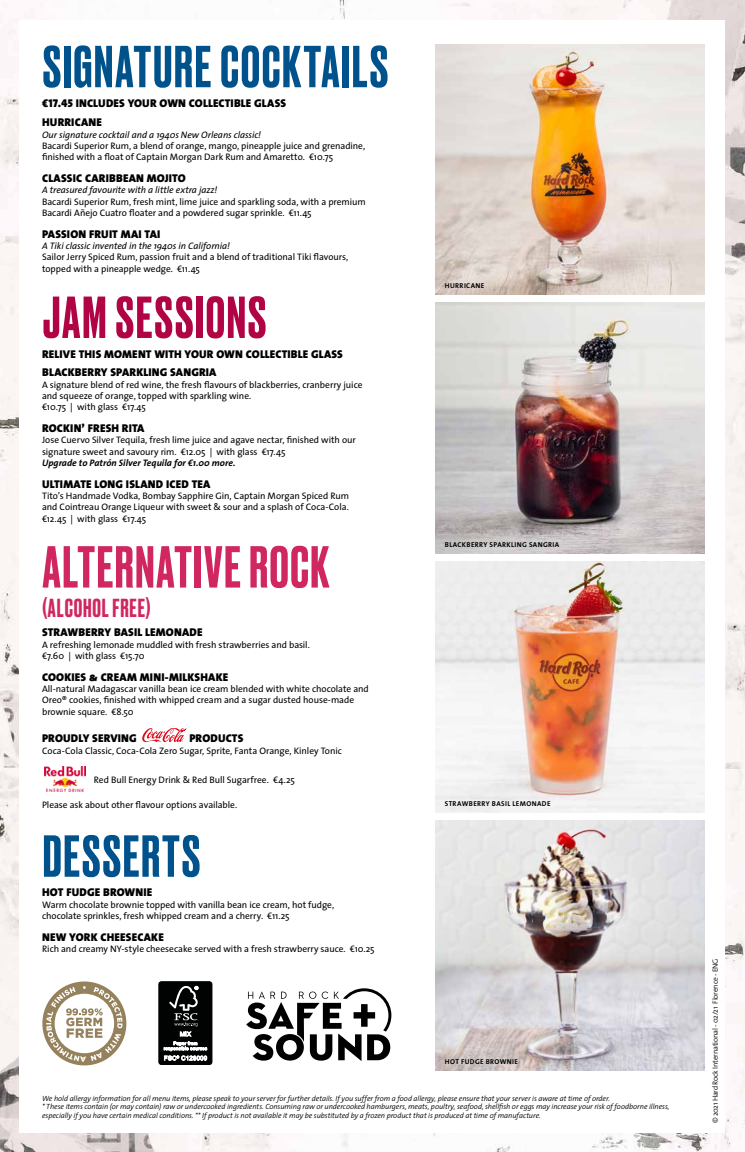
<style>
.page{position:relative;width:745px;height:1152px;background:#fff}
.page>*{position:absolute;margin:0;border:0;box-sizing:border-box;transform-origin:0 0}
.t1{font:500 55.62px "Druk";letter-spacing:.03em;color:#00528d}
.t2{font:500 55.62px "Druk";letter-spacing:.03em;color:#d02760}
.t3{font:500 55.62px "Druk";letter-spacing:.03em;color:#b10444}
.t4{font:500 24.5px "Druk";letter-spacing:.035em;color:#d02760}
.t5{font:11.38px "The Sans Black Caps";letter-spacing:.015em;color:#000}
.t6{font:9.38px/11.4px "The Sans";letter-spacing:-.005em;color:#000}
.t7{font:italic 300 7.5px/8.5px "The Sans";letter-spacing:-.01em;color:#000}
.t8{font:300 7.5px "The Sans";letter-spacing:-.025em;color:#000}
.t9{font:7.12px "The Sans Bold Caps";letter-spacing:.055em;color:#000}
.s1{font-style:italic}
.s2{font-weight:700;font-style:italic}
</style>
<div class="page">
<img style="left:0;top:0;width:744px;height:1152px">
<img style="left:0;top:622px;width:322px;height:530px">
<img style="left:618px;top:0;width:126px;height:697px">
<div style="left:20px;top:20px;width:704px;height:1112px;background:#fff"></div>
<img style="left:435px;top:820px;width:269px;height:251px">
<img style="left:435px;top:561px;width:269px;height:251px">
<img style="left:435px;top:303px;width:269px;height:250px">
<img style="left:435px;top:44px;width:269px;height:251px">
<div style="left:159px;top:981px;width:53px;height:83px;background:#010202;border-radius:3px"></div>
<div style="left:158px;top:981px;width:54px;height:83px;border:1px solid #010202;border-radius:3px"></div>
<svg style="left:164px;top:986px;width:43px;height:74px"></svg>
<svg style="left:42px;top:981px;width:84px;height:84px"></svg>
<svg style="left:246px;top:988px;width:145px;height:73px"></svg>
<svg style="left:142px;top:728px;width:44px;height:14px"></svg>
<img style="left:44px;top:766px;width:42px;height:25px">
<p class="t1" style="left:43px;top:29px;width:347px">SIGNATURE COCKTAILS</p>
<p class="t5" style="left:42px;top:113px;width:61px">HURRICANE</p>
<p class="t6" style="left:42px;top:129px;width:324px"><span class="s1">Our signature cocktail and a 1940s New Orleans classic!<br></span>Bacardi Superior Rum, a blend of orange, mango, pineapple juice and grenadine, finished with a float of Captain Morgan Dark Rum and Amaretto. €10.75</p>
<p class="t5" style="left:42px;top:168px;width:145px">CLASSIC CARIBBEAN MOJITO</p>
<p class="t6" style="left:42px;top:184px;width:325px"><span class="s1">A treasured favourite with a little extra jazz!<br></span>Bacardi Superior Rum, fresh mint, lime juice and sparkling soda, with a premium<br>Bacardi Añejo Cuatro floater and a powdered sugar sprinkle. €11.45</p>
<p class="t5" style="left:42px;top:224px;width:120px">PASSION FRUIT MAI TAI</p>
<p class="t6" style="left:42px;top:240px;width:307px"><span class="s1">A Tiki classic invented in the 1940s in California!<br></span>Sailor Jerry Spiced Rum, passion fruit and a blend of traditional Tiki flavours, topped with a pineapple wedge. €11.45</p>
<p class="t5" style="left:42px;top:93px;width:245px">€17.45 INCLUDES YOUR OWN COLLECTIBLE GLASS</p>
<p class="t3" style="left:43px;top:279px;width:225px">JAM SESSIONS</p>
<p class="t5" style="left:42px;top:363px;width:176px">BLACKBERRY SPARKLING SANGRIA</p>
<p class="t6" style="left:42px;top:378px;width:322px">A signature blend of red wine, the fresh flavours of blackberries, cranberry juice and squeeze of orange, topped with sparkling wine.<br>€10.75 | with glass €17.45</p>
<p class="t5" style="left:42px;top:418px;width:104px">ROCKIN’ FRESH RITA</p>
<p class="t6" style="left:42px;top:434px;width:315px">Jose Cuervo Silver Tequila, fresh lime juice and agave nectar, finished with our signature sweet and savoury rim. €12.05 | with glass €17.45<br><span class="s2">Upgrade to Patrón Silver Tequila for €1.00 more.</span></p>
<p class="t5" style="left:42px;top:474px;width:170px">ULTIMATE LONG ISLAND ICED TEA</p>
<p class="t6" style="left:42px;top:490px;width:308px;text-align:justify">Tito’s Handmade Vodka, Bombay Sapphire Gin, Captain Morgan Spiced Rum and Cointreau Orange Liqueur with sweet &amp; sour and a splash of Coca-Cola. €12.45 | with glass €17.45</p>
<p class="t5" style="left:42px;top:344px;width:302px">RELIVE THIS MOMENT WITH YOUR OWN COLLECTIBLE GLASS</p>
<p class="t2" style="left:43px;top:529px;width:288px">ALTERNATIVE ROCK</p>
<p class="t4" style="left:42px;top:591px;width:110px">(ALCOHOL FREE)</p>
<p class="t5" style="left:42px;top:623px;width:162px">STRAWBERRY BASIL LEMONADE</p>
<p class="t6" style="left:42px;top:638px;width:269px">A refreshing lemonade muddled with fresh strawberries and basil. €7.60 | with glass €15.70</p>
<p class="t5" style="left:42px;top:667px;width:187px">COOKIES &amp; CREAM MINI-MILKSHAKE</p>
<p class="t6" style="left:42px;top:683px;width:328px">All-natural Madagascar vanilla bean ice cream blended with white chocolate and<br>Oreo® cookies, finished with whipped cream and a sugar dusted house-made brownie square. €8.50</p>
<p class="t5" style="left:42px;top:729px;width:96px">PROUDLY SERVING</p>
<p class="t5" style="left:189px;top:729px;width:56px">PRODUCTS</p>
<p class="t6" style="left:42px;top:744px;width:301px">Coca-Cola Classic, Coca-Cola Zero Sugar, Sprite, Fanta Orange, Kinley Tonic</p>
<p class="t6" style="left:94px;top:773px;width:202px">Red Bull Energy Drink &amp; Red Bull Sugarfree. €4.25</p>
<p class="t6" style="left:42px;top:799px;width:196px">Please ask about other flavour options available.</p>
<p class="t1" style="left:43px;top:818px;width:159px">DESSERTS</p>
<p class="t5" style="left:42px;top:882px;width:112px">HOT FUDGE BROWNIE</p>
<p class="t6" style="left:42px;top:898px;width:293px">Warm chocolate brownie topped with vanilla bean ice cream, hot fudge, chocolate sprinkles, fresh whipped cream and a cherry. €11.25</p>
<p class="t5" style="left:42px;top:927px;width:123px">NEW YORK CHEESECAKE</p>
<p class="t6" style="left:42px;top:942px;width:334px">Rich and creamy NY-style cheesecake served with a fresh strawberry sauce. €10.25</p>
<p class="t9" style="left:444px;top:280px;width:41px">HURRICANE</p>
<p class="t9" style="left:444px;top:538px;width:116px">BLACKBERRY SPARKLING SANGRIA</p>
<p class="t9" style="left:444px;top:797px;width:107px">STRAWBERRY BASIL LEMONADE</p>
<p class="t9" style="left:444px;top:1055px;width:75px">HOT FUDGE BROWNIE</p>
<p class="t7" style="left:42px;top:1094px;width:628px">We hold allergy information for all menu items, please speak to your server for further details. If you suffer from a food allergy, please ensure that your server is aware at time of order.<br>* These items contain (or may contain) raw or undercooked ingredients. Consuming raw or undercooked hamburgers, meats, poultry, seafood, shellfish or eggs may increase your risk of foodborne illness, especially if you have certain medical conditions. ** If product is not available it may be substituted by a frozen product that is produced at time of manufacture.</p>
<p class="t8" style="left:708px;top:1123px;width:166px;rotate:-90deg">© 2021 Hard Rock International - 02/21 Florence - ENG</p>
</div>
